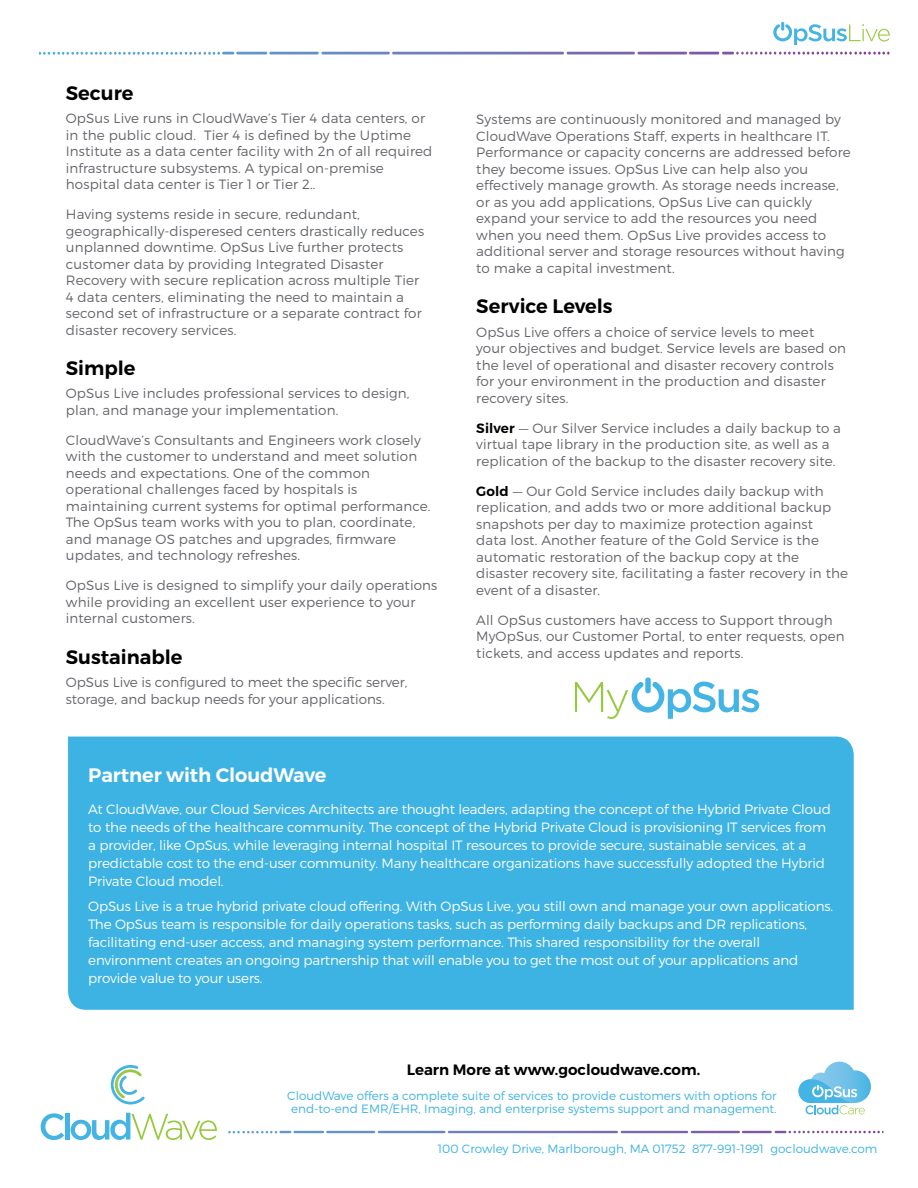
<style>
.page{position:relative;width:918px;height:1188px;background:#fff}
.page>*{position:absolute;margin:0;border:0;box-sizing:border-box;transform-origin:0 0}
.t1{font:600 19.5px "Montserrat";color:#000}
.t2{font:600 19.5px "Montserrat";letter-spacing:-.005em;color:#fff}
.t3{font:600 15px "Montserrat";color:#000}
.t4{font:300 13.5px/16.5px "Montserrat";letter-spacing:.01em;color:#63656a}
.t5{font:300 13.5px/18px "Montserrat";letter-spacing:-.01em;color:#fff}
.t6{font:300 12px/13.5px "Montserrat";color:#3db3e3;text-align:center}
.s1{font-weight:600;color:#000}
</style>
<div class="page">
<div style="left:68px;top:737px;width:786px;height:273px;background:#3db3e3"></div>
<div style="left:645px;top:677px;width:6px;height:16px;background:#43b4e4;border-radius:2px"></div>
<svg style="left:575px;top:682px;width:184px;height:37px"></svg>
<svg style="left:798px;top:1062px;width:73px;height:52px"></svg>
<svg style="left:111px;top:1065px;width:34px;height:40px"></svg>
<svg style="left:41px;top:1113px;width:23px;height:27px"></svg>
<hr style="left:65px;top:1113px;width:4px;height:27px;background:#43b4e4">
<svg style="left:71px;top:1113px;width:146px;height:27px"></svg>
<svg style="left:621px;top:1131px;width:262px;height:2px"></svg>
<svg style="left:774px;top:52px;width:115px;height:3px"></svg>
<svg style="left:773px;top:22px;width:117px;height:23px"></svg>
<h1 class="t1" style="left:66px;top:81px;width:69px">Secure</h1>
<p class="t4" style="left:66px;top:110px;width:368px">OpSus Live runs in CloudWave’s Tier 4 data centers, or in the public cloud. Tier 4 is defined by the Uptime Institute as a data center facility with 2n of all required infrastructure subsystems. A typical on-premise hospital data center is Tier 1 or Tier 2..</p>
<p class="t4" style="left:66px;top:206px;width:360px">Having systems reside in secure, redundant, geographically-disperesed centers drastically reduces unplanned downtime. OpSus Live further protects customer data by providing Integrated Disaster Recovery with secure replication across multiple Tier 4 data centers, eliminating the need to maintain a second set of infrastructure or a separate contract for disaster recovery services.</p>
<h1 class="t1" style="left:66px;top:356px;width:71px">Simple</h1>
<p class="t4" style="left:66px;top:385px;width:345px">OpSus Live includes professional services to design, plan, and manage your implementation.</p>
<p class="t4" style="left:66px;top:432px;width:366px">CloudWave’s Consultants and Engineers work closely with the customer to understand and meet solution needs and expectations. One of the common operational challenges faced by hospitals is maintaining current systems for optimal performance.<br>The OpSus team works with you to plan, coordinate, and manage OS patches and upgrades, firmware updates, and technology refreshes.</p>
<p class="t4" style="left:66px;top:577px;width:373px">OpSus Live is designed to simplify your daily operations while providing an excellent user experience to your internal customers.</p>
<h1 class="t1" style="left:66px;top:645px;width:118px">Sustainable</h1>
<p class="t4" style="left:66px;top:674px;width:343px">OpSus Live is configured to meet the specific server, storage, and backup needs for your applications.</p>
<p class="t4" style="left:476px;top:111px;width:376px">Systems are continuously monitored and managed by CloudWave Operations Staff, experts in healthcare IT.<br>Performance or capacity concerns are addressed before they become issues. OpSus Live can help also you effectively manage growth. As storage needs increase, or as you add applications, OpSus Live can quickly expand your service to add the resources you need when you need them. OpSus Live provides access to additional server and storage resources without having to make a capital investment.</p>
<h1 class="t1" style="left:476px;top:294px;width:138px">Service Levels</h1>
<p class="t4" style="left:476px;top:323px;width:371px">OpSus Live offers a choice of service levels to meet your objectives and budget. Service levels are based on the level of operational and disaster recovery controls for your environment in the production and disaster recovery sites.</p>
<p class="t4" style="left:476px;top:419px;width:366px"><span class="s1">Silver</span> — Our Silver Service includes a daily backup to a virtual tape library in the production site, as well as a replication of the backup to the disaster recovery site.</p>
<p class="t4" style="left:476px;top:482px;width:373px"><span class="s1">Gold</span> — Our Gold Service includes daily backup with replication, and adds two or more additional backup snapshots per day to maximize protection against<br>data lost. Another feature of the Gold Service is the automatic restoration of the backup copy at the disaster recovery site, facilitating a faster recovery in the event of a disaster.</p>
<p class="t4" style="left:476px;top:611px;width:370px">All OpSus customers have access to Support through<br>MyOpSus, our Customer Portal, to enter requests, open tickets, and access updates and reports.</p>
<h1 class="t2" style="left:88px;top:763px;width:240px">Partner with CloudWave</h1>
<p class="t5" style="left:88px;top:800px;width:744px">At CloudWave, our Cloud Services Architects are thought leaders, adapting the concept of the Hybrid Private Cloud to the needs of the healthcare community. The concept of the Hybrid Private Cloud is provisioning IT services from a provider, like OpSus, while leveraging internal hospital IT resources to provide secure, sustainable services, at a predictable cost to the end-user community. Many healthcare organizations have successfully adopted the Hybrid Private Cloud model.</p>
<p class="t5" style="left:88px;top:897px;width:746px">OpSus Live is a true hybrid private cloud offering. With OpSus Live, you still own and manage your own applications.<br>The OpSus team is responsible for daily operations tasks, such as performing daily backups and DR replications, facilitating end-user access, and managing system performance. This shared responsibility for the overall environment creates an ongoing partnership that will enable you to get the most out of your applications and provide value to your users.</p>
<p class="t3" style="left:407px;top:1060px;width:295px">Learn More at www.gocloudwave.com.</p>
<p class="t6" style="left:287px;top:1088px;width:491px">CloudWave offers a complete suite of services to provide customers with options for end-to-end EMR/EHR, Imaging, and enterprise systems support and management.</p>
<p class="t6" style="left:438px;top:1142px;width:441px">100 Crowley Drive, Marlborough, MA 01752 877-991-1991 gocloudwave.com</p>
</div>
